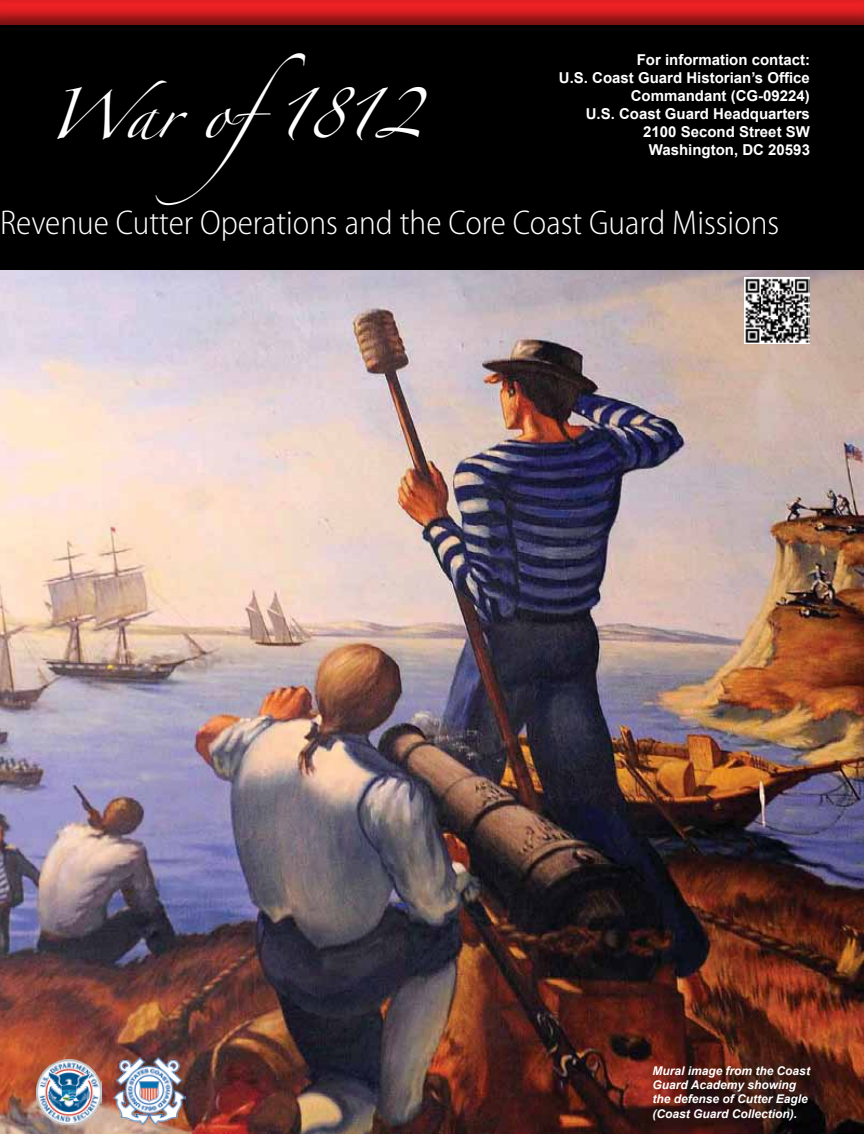
<style>
.page{position:relative;width:864px;height:1134px;background:#fff}
.page>*{position:absolute;margin:0;border:0;box-sizing:border-box;transform-origin:0 0}
.t1{font:45px "Zapfino";color:#fff}
.t2{font:300 semi-condensed 34.5px "Myriad Pro";color:#fff}
.t3{font:700 15px/18px "Arial";color:#fff;text-align:right}
.t4{font:italic 700 12px/14.4px "Arial";color:#fff}
</style>
<div class="page">
<div style="left:0;top:0;width:864px;height:278px;background:#000"></div>
<img style="left:0;top:270px;width:864px;height:864px">
<img style="left:744px;top:278px;width:66px;height:65px">
<div style="left:0;top:0;width:864px;height:26px;background:#000;opacity:.5"></div>
<img style="left:37px;top:1059px;width:65px;height:65px">
<img style="left:113px;top:1054px;width:72px;height:73px">
<h1 class="t1" style="left:46px;top:95px;width:377px">War of1812</h1>
<p class="t3" style="left:559px;top:51px;width:253px">For information contact:<br>U.S. Coast Guard Historian’s Office<br>Commandant (CG-09224)<br>U.S. Coast Guard Headquarters<br>2100 Second Street SW<br>Washington, DC 20593</p>
<h2 class="t2" style="left:0;top:204px;width:781px">Revenue Cutter Operations and the Core Coast Guard Missions</h2>
<p class="t4" style="left:652px;top:1064px;width:159px">Mural image from the Coast<br>Guard Academy showing the defense of Cutter Eagle (Coast Guard Collection).</p>
</div>
